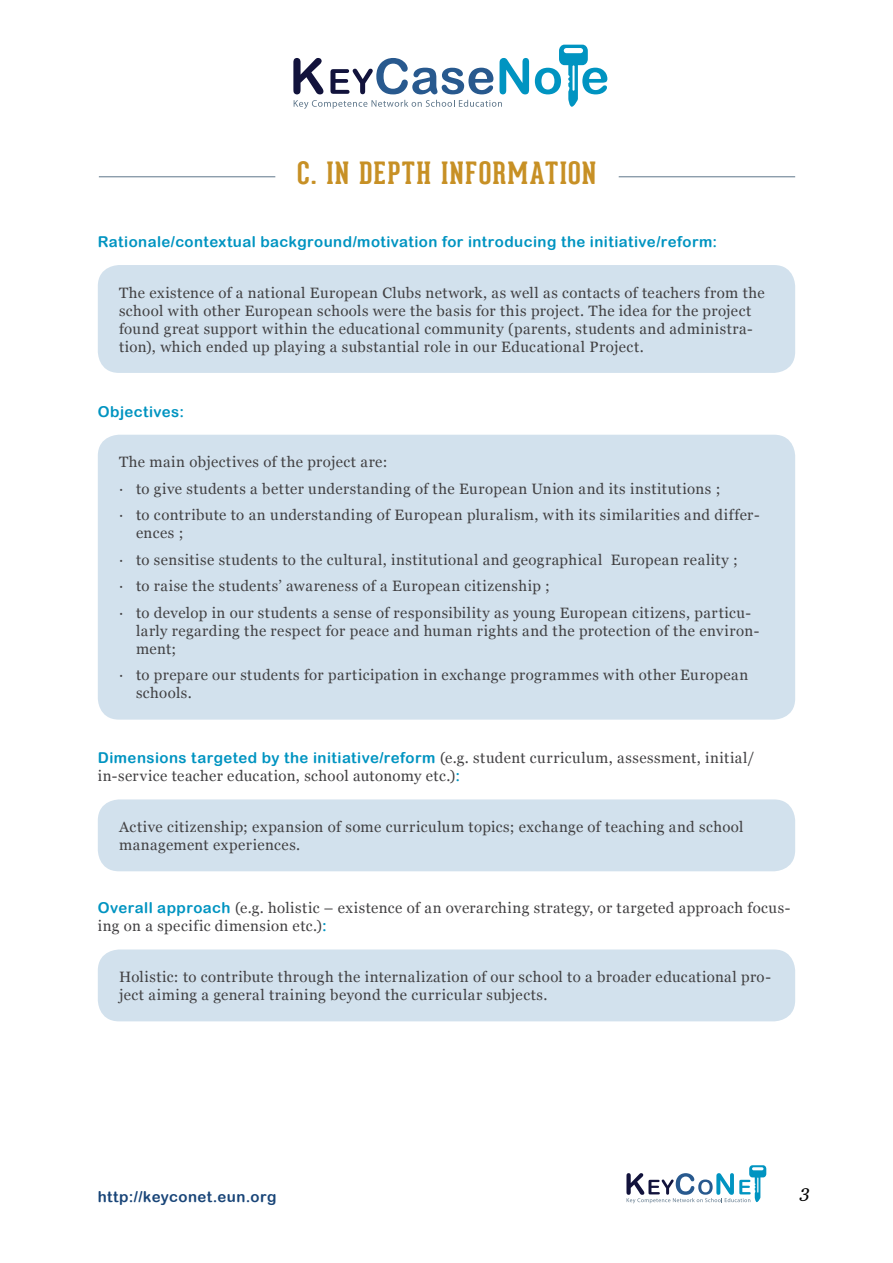
<style>
.page{position:relative;width:893px;height:1263px;background:#fff}
.page>*{position:absolute;margin:0;border:0;box-sizing:border-box;transform-origin:0 0}
.t1{font:700 30px "Geared Slab";letter-spacing:.05em;color:#c79025}
.t2{font:italic 18px "Georgia";color:#000}
.t3{font:15px/18px "Georgia";letter-spacing:.03em;color:#414042}
.t4{font:15px "Arial Rounded MT Bold";letter-spacing:.03em;color:#0094c1}
.t5{font:15px "Arial Rounded MT Bold";letter-spacing:.03em;color:#194578}
.s1{font-family:"Arial Rounded MT Bold";color:#0094c1}
</style>
<div class="page">
<svg style="left:626px;top:1165px;width:140px;height:38px"></svg>
<svg style="left:293px;top:58px;width:30px;height:36px"></svg>
<svg style="left:294px;top:100px;width:208px;height:9px"></svg>
<svg style="left:330px;top:58px;width:163px;height:36px"></svg>
<svg style="left:500px;top:58px;width:29px;height:36px"></svg>
<svg style="left:535px;top:45px;width:72px;height:62px"></svg>
<div style="left:98px;top:265px;width:697px;height:108px;background:#d2e1ed;border-radius:21px"></div>
<div style="left:98px;top:435px;width:697px;height:285px;background:#d2e1ed;border-radius:21px"></div>
<hr style="left:619px;top:176px;width:176px;height:1px;background:#5e768a">
<hr style="left:99px;top:176px;width:176px;height:1px;background:#5e768a">
<div style="left:98px;top:799px;width:697px;height:72px;background:#d2e1ed;border-radius:21px"></div>
<div style="left:98px;top:949px;width:697px;height:72px;background:#d2e1ed;border-radius:21px"></div>
<h1 class="t1" style="left:297px;top:154px;width:300px">C. IN DEPTH INFORMATION</h1>
<p class="t4" style="left:98px;top:233px;width:621px">Rationale/contextual background/motivation for introducing the initiative/reform:</p>
<p class="t3" style="left:119px;top:283px;width:647px">The existence of a national European Clubs network, as well as contacts of teachers from the school with other European schools were the basis for this project. The idea for the project found great support within the educational community (parents, students and administra&shy;tion), which ended up playing a substantial role in our Educational Project.</p>
<p class="t4" style="left:98px;top:402px;width:88px">Objectives:</p>
<p class="t3" style="left:119px;top:449px;width:642px;line-height:26.5px">The main objectives of the project are:<br>∙ to give students a better understanding of the European Union and its institutions ;<br>∙ to contribute to an understanding of European pluralism, with its similarities and differ-</p>
<p class="t3" style="left:119px;top:520px;width:633px;line-height:26.5px;text-indent:17px">ences ;<br>∙ to sensitise students to the cultural, institutional and geographical European reality ;<br>∙ to raise the students’ awareness of a European citizenship ;<br>∙ to develop in our students a sense of responsibility as young European citizens, particu-</p>
<p class="t3" style="left:136px;top:622px;width:625px">larly regarding the respect for peace and human rights and the protection of the environ&shy;ment;</p>
<p class="t3" style="left:136px;top:666px;width:614px;text-indent:-17px">∙ to prepare our students for participation in exchange programmes with other European schools.</p>
<p class="t3" style="left:98px;top:749px;width:658px"><span class="s1">Dimensions targeted by the initiative/reform</span> (e.g. student curriculum, assessment, initial/ in-service teacher education, school autonomy etc.)<span class="s1">:</span></p>
<p class="t3" style="left:119px;top:818px;width:626px">Active citizenship; expansion of some curriculum topics; exchange of teaching and school management experiences.</p>
<p class="t3" style="left:98px;top:899px;width:694px"><span class="s1">Overall approach</span> (e.g. holistic – existence of an overarching strategy, or targeted approach focus&shy;ing on a specific dimension etc.)<span class="s1">:</span></p>
<p class="t3" style="left:119px;top:968px;width:654px">Holistic: to contribute through the internalization of our school to a broader educational pro&shy;ject aiming a general training beyond the curricular subjects.</p>
<p class="t5" style="left:98px;top:1188px;width:180px">http://keyconet.eun.org</p>
<p class="t2" style="left:800px;top:1181px;width:11px">3</p>
</div>
